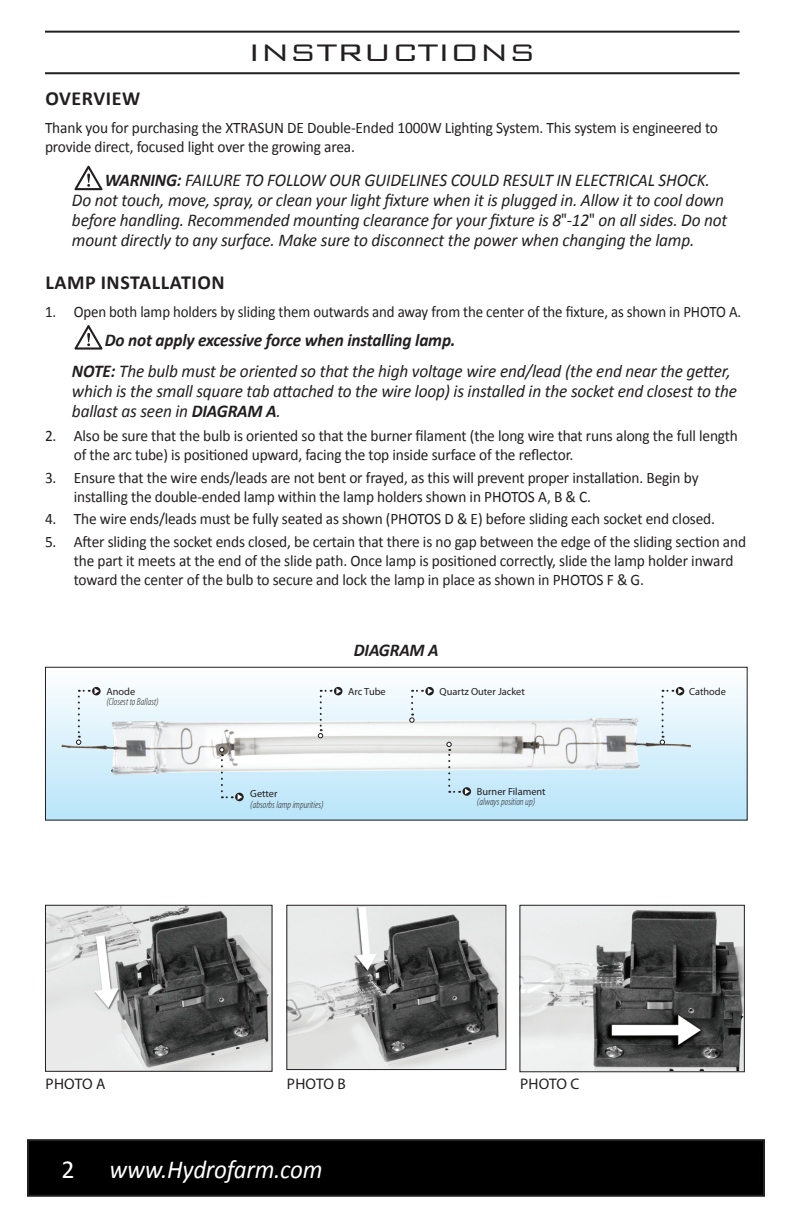
<style>
.page{position:relative;width:792px;height:1224px;background:#fff}
.page>*{position:absolute;margin:0;border:0;box-sizing:border-box;transform-origin:0 0}
.t1{font:300 32px "Bank Gothic";letter-spacing:-.01em;color:#231f20;scale:1.1 1}
.t2{font:italic 26px "Calibri";letter-spacing:-.01em;color:#fff;scale:.96 1}
.t3{font:26px "Calibri";color:#fff}
.t4{font:700 20px "Calibri";letter-spacing:.03em;color:#231f20}
.t5{font:italic 18px/20px "Calibri";letter-spacing:-.01em;color:#231f20;scale:.96 1}
.t6{font:italic 700 18px "Calibri";letter-spacing:-.01em;color:#231f20;scale:.96 1}
.t7{font:16px/19px "Calibri";letter-spacing:-.01em;color:#231f20;scale:.96 1}
.t8{font:16px "Calibri";letter-spacing:-.01em;color:#231f20;scale:.93 1}
.t9{font:15.4px "Myriad Pro";color:#231f20}
.t10{font:italic 300 condensed 10.4px "Myriad Pro";color:#231f20}
.t11{font:10.4px "Myriad Pro";color:#231f20}
.s1{font-weight:700}
.s2{font-family:"Myriad Pro";font-style:normal}
</style>
<div class="page">
<hr style="left:45px;top:31px;width:695px;height:2px;background:#231f20">
<hr style="left:45px;top:72px;width:695px;height:2px;background:#231f20">
<div style="left:28px;top:1140px;width:736px;height:56px;background:#000001"></div>
<div style="left:27px;top:1139px;width:738px;height:58px;border:2px solid #231f20"></div>
<svg style="left:74px;top:166px;width:28px;height:24px"></svg>
<svg style="left:74px;top:325px;width:28px;height:25px"></svg>
<div style="left:45px;top:667px;width:702px;height:153px;background:linear-gradient(to bottom,#fefefe,#b8e4f9)"></div>
<div style="left:45px;top:667px;width:703px;height:154px;border:1px solid #231f20"></div>
<img style="left:62px;top:718px;width:628px;height:56px">
<svg style="left:92px;top:687px;width:9px;height:8px"></svg>
<svg style="left:76px;top:688px;width:23px;height:57px"></svg>
<svg style="left:660px;top:688px;width:23px;height:57px"></svg>
<svg style="left:425px;top:687px;width:9px;height:8px"></svg>
<svg style="left:409px;top:688px;width:23px;height:35px"></svg>
<svg style="left:334px;top:687px;width:9px;height:8px"></svg>
<svg style="left:318px;top:688px;width:23px;height:50px"></svg>
<svg style="left:235px;top:793px;width:9px;height:8px"></svg>
<svg style="left:219px;top:747px;width:23px;height:53px"></svg>
<svg style="left:462px;top:787px;width:9px;height:9px"></svg>
<svg style="left:446px;top:742px;width:24px;height:52px"></svg>
<img style="left:47px;top:907px;width:224px;height:163px">
<div style="left:45px;top:905px;width:228px;height:167px;border:1px solid #231f20"></div>
<img style="left:521px;top:907px;width:222px;height:163px">
<div style="left:519px;top:905px;width:226px;height:167px;border:1px solid #231f20"></div>
<img style="left:288px;top:907px;width:216px;height:161px">
<div style="left:286px;top:905px;width:220px;height:165px;border:1px solid #231f20"></div>
<h1 class="t1" style="left:248px;top:29px;width:263px">INSTRUCTIONS</h1>
<p class="t4" style="left:45px;top:86px;width:96px">OVERVIEW</p>
<p class="t7" style="left:45px;top:118px;width:703px">Thank you for purchasing the XTRASUN DE Double-Ended 1000W Lighting System. This system is engineered to provide direct, focused light over the growing area.</p>
<p class="t5" style="left:72px;top:170px;width:684px;text-indent:33px"><span class="s1">WARNING:</span> FAILURE TO FOLLOW OUR GUIDELINES COULD RESULT IN ELECTRICAL SHOCK.<br>Do not touch, move, spray, or clean your light fixture when it is plugged in. Allow it to cool down before handling. Recommended mounting clearance for your fixture is 8<span class="s2">"</span>-12<span class="s2">"</span> on all sides. Do not mount directly to any surface. Make sure to disconnect the power when changing the lamp.</p>
<p class="t4" style="left:45px;top:269px;width:181px">LAMP INSTALLATION</p>
<p class="t8" style="left:45px;top:301px;width:750px">1. Open both lamp holders by sliding them outwards and away from the center of the fixture, as shown in PHOTO A.</p>
<p class="t5" style="left:72px;top:324px;width:688px;line-height:30.8px;text-indent:33px"><span class="s1">Do not apply excessive force when installing lamp.<br>NOTE:</span> The bulb must be oriented so that the high voltage wire end/lead (the end near the getter,</p>
<p class="t5" style="left:72px;top:380px;width:694px">which is the small square tab attached to the wire loop) is installed in the socket end closest to the ballast as seen in <span class="s1">DIAGRAM A</span>.</p>
<p class="t7" style="left:74px;top:426px;width:693px;text-indent:-29px">2. Also be sure that the bulb is oriented so that the burner filament (the long wire that runs along the full length of the arc tube) is positioned upward, facing the top inside surface of the reflector.</p>
<p class="t7" style="left:74px;top:468px;width:652px;text-indent:-29px">3. Ensure that the wire ends/leads are not bent or frayed, as this will prevent proper installation. Begin by installing the double-ended lamp within the lamp holders shown in PHOTOS A, B &amp; C.</p>
<p class="t7" style="left:45px;top:509px;width:699px">4. The wire ends/leads must be fully seated as shown (PHOTOS D &amp; E) before sliding each socket end closed.</p>
<p class="t7" style="left:74px;top:532px;width:702px;text-indent:-29px">5. After sliding the socket ends closed, be certain that there is no gap between the edge of the sliding section and the part it meets at the end of the slide path. Once lamp is positioned correctly, slide the lamp holder inward toward the center of the bulb to secure and lock the lamp in place as shown in PHOTOS F &amp; G.</p>
<p class="t11" style="left:106px;top:685px;width:30px">Anode</p>
<p class="t10" style="left:106px;top:696px;width:54px">(Closest to Ballast)</p>
<p class="t6" style="left:354px;top:639px;width:90px">DIAGRAM A</p>
<p class="t11" style="left:348px;top:685px;width:39px">Arc Tube</p>
<p class="t11" style="left:440px;top:685px;width:87px">Quartz Outer Jacket</p>
<p class="t11" style="left:689px;top:685px;width:38px">Cathode</p>
<p class="t11" style="left:250px;top:788px;width:29px">Getter</p>
<p class="t10" style="left:250px;top:799px;width:75px">(absorbs lamp impurities)</p>
<p class="t11" style="left:477px;top:786px;width:70px">Burner Filament</p>
<p class="t10" style="left:477px;top:796px;width:60px">(always position up)</p>
<p class="t9" style="left:46px;top:1075px;width:61px">PHOTO A</p>
<p class="t9" style="left:287px;top:1075px;width:60px">PHOTO B</p>
<p class="t9" style="left:520px;top:1076px;width:61px">PHOTO C</p>
<h2 class="t3" style="left:61px;top:1153px;width:15px">2</h2>
<h2 class="t2" style="left:109px;top:1151px;width:223px">www.Hydrofarm.com</h2>
</div>
